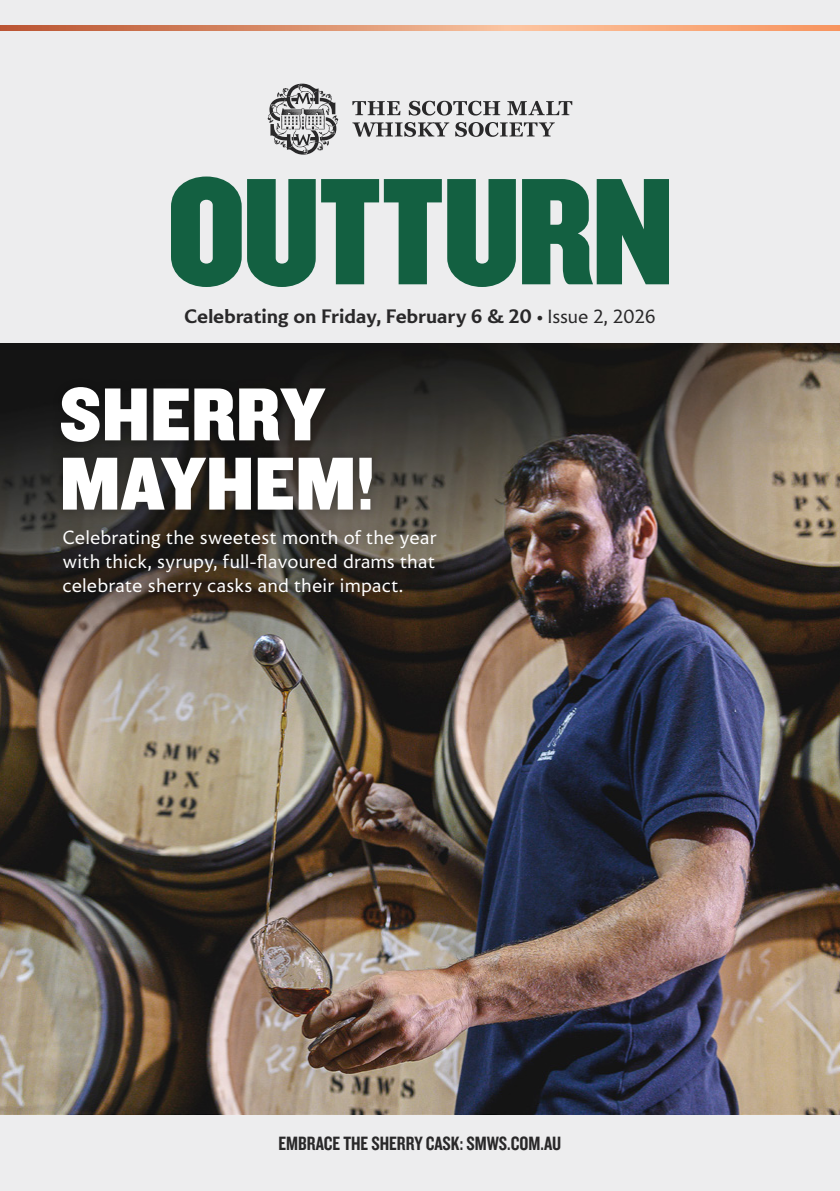
<style>
.page{position:relative;width:840px;height:1191px;background:#fff}
.page>*{position:absolute;margin:0;border:0;box-sizing:border-box;transform-origin:0 0}
.t1{font:77.8px/69.2px "Knockout 71 Full Middlewt";color:#fff;scale:.95 1}
.t2{font:20px/24px "FS Benjamin";letter-spacing:.005em;color:#fff;text-align:justify}
.t3{font:700 20px "FS Benjamin";letter-spacing:-.01em;color:#292829}
.t4{font:20px "Knockout 49 Liteweight";color:#292829}
.s1{font-weight:400}
</style>
<div class="page">
<div style="left:0;top:0;width:839px;height:1191px;background:#ededee"></div>
<img style="left:0;top:343px;width:839px;height:771px">
<svg style="left:0;top:26px;width:839px;height:5px;background:#e4966f"></svg>
<svg style="left:267px;top:84px;width:71px;height:71px"></svg>
<svg style="left:352px;top:122px;width:202px;height:15px"></svg>
<svg style="left:352px;top:101px;width:220px;height:15px"></svg>
<svg style="left:171px;top:176px;width:70px;height:111px"></svg>
<svg style="left:247px;top:179px;width:68px;height:108px"></svg>
<svg style="left:321px;top:179px;width:120px;height:105px"></svg>
<svg style="left:447px;top:179px;width:68px;height:108px"></svg>
<svg style="left:522px;top:179px;width:146px;height:105px"></svg>
<div style="left:52px;top:518px;width:395px;height:89px;background:#000;opacity:.3"></div>
<div style="left:50px;top:377px;width:332px;height:142px;background:#000;opacity:.3"></div>
<p class="t3" style="left:184px;top:303px;width:473px">Celebrating on Friday, February 6 &amp; 20 • <span class="s1">Issue 2, 2026</span></p>
<h1 class="t1" style="left:60px;top:377px;width:333px">SHERRY<br>MAYHEM!</h1>
<p class="t2" style="left:62px;top:525px;width:376px">Celebrating the sweetest month of the year with thick, syrupy, full-flavoured drams that celebrate sherry casks and their impact.</p>
<p class="t4" style="left:278px;top:1130px;width:284px">EMBRACE THE SHERRY CASK: SMWS.COM.AU</p>
</div>
